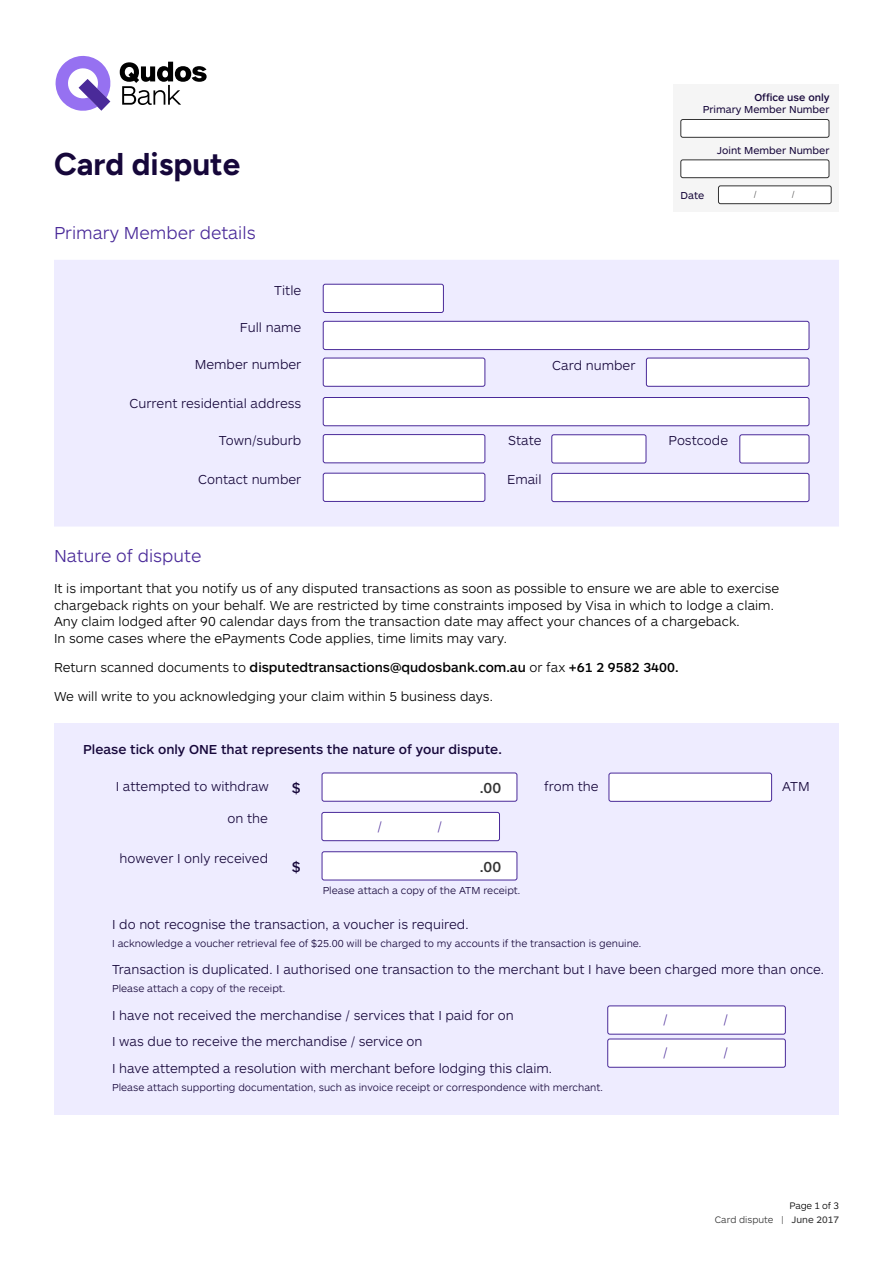
<style>
.page{position:relative;width:893px;height:1263px;background:#fff}
.page>*{position:absolute;margin:0;border:0;box-sizing:border-box;transform-origin:0 0}
.t1{font:700 31.5px "Figtree";color:#16073a}
.t2{font:300 18px "ARS Maquette";color:#4a2a99}
.t3{font:500 15px "ARS Maquette";color:#333}
.t4{font:500 15px "ARS Maquette";color:#16073a}
.t5{font:300 13.5px/16.5px "ARS Maquette";color:#000}
.t6{font:300 13.5px/26.5px "ARS Maquette";color:#16073a}
.t7{font:500 13.5px "ARS Maquette";color:#16073a}
.t8{font:300 13.5px "ARS Maquette";color:#4a2a99}
.t9{font:300 10.5px "ARS Maquette";color:#16073a}
.t10{font:10.5px "ARS Maquette";color:#16073a}
.t11{font:500 10.5px "ARS Maquette";color:#16073a}
.t12{font:300 9.75px/13.5px "ARS Maquette";color:#333;text-align:right}
.t13{font:300 8.55px "ARS Maquette";color:#333}
.s1{font-weight:500}
.s2{color:#000}
.s3{font-weight:400}
</style>
<div class="page">
<div style="left:54px;top:260px;width:785px;height:267px;background:#eeecff"></div>
<div style="left:54px;top:723px;width:785px;height:392px;background:#eeecff"></div>
<div style="left:323px;top:284px;width:120px;height:28px;background:#fff;border-radius:2px"></div>
<div style="left:323px;top:284px;width:121px;height:29px;border:1px solid #4a2a99;border-radius:2px"></div>
<div style="left:323px;top:321px;width:486px;height:29px;background:#fff;border-radius:2px"></div>
<div style="left:323px;top:321px;width:486px;height:29px;border:1px solid #4a2a99;border-radius:2px"></div>
<div style="left:323px;top:358px;width:162px;height:28px;background:#fff;border-radius:2px"></div>
<div style="left:323px;top:358px;width:162px;height:28px;border:1px solid #4a2a99;border-radius:2px"></div>
<div style="left:646px;top:358px;width:163px;height:28px;background:#fff;border-radius:2px"></div>
<div style="left:646px;top:358px;width:163px;height:28px;border:1px solid #4a2a99;border-radius:2px"></div>
<div style="left:609px;top:773px;width:163px;height:28px;background:#fff;border-radius:2px"></div>
<div style="left:609px;top:773px;width:163px;height:28px;border:1px solid #4a2a99;border-radius:2px"></div>
<div style="left:323px;top:397px;width:486px;height:29px;background:#fff;border-radius:2px"></div>
<div style="left:323px;top:397px;width:486px;height:29px;border:1px solid #4a2a99;border-radius:2px"></div>
<div style="left:323px;top:435px;width:162px;height:28px;background:#fff;border-radius:2px"></div>
<div style="left:323px;top:434px;width:162px;height:29px;border:1px solid #4a2a99;border-radius:2px"></div>
<div style="left:323px;top:473px;width:162px;height:28px;background:#fff;border-radius:2px"></div>
<div style="left:323px;top:473px;width:162px;height:29px;border:1px solid #4a2a99;border-radius:2px"></div>
<div style="left:552px;top:435px;width:94px;height:28px;background:#fff;border-radius:2px"></div>
<div style="left:552px;top:435px;width:94px;height:28px;border:1px solid #4a2a99;border-radius:2px"></div>
<div style="left:552px;top:473px;width:257px;height:29px;background:#fff;border-radius:2px"></div>
<div style="left:552px;top:473px;width:257px;height:29px;border:1px solid #4a2a99;border-radius:2px"></div>
<div style="left:740px;top:435px;width:69px;height:28px;background:#fff;border-radius:2px"></div>
<div style="left:740px;top:435px;width:69px;height:28px;border:1px solid #4a2a99;border-radius:2px"></div>
<div style="left:322px;top:812px;width:177px;height:29px;background:#fff;border-radius:2px"></div>
<div style="left:322px;top:812px;width:178px;height:29px;border:1px solid #4a2a99;border-radius:2px"></div>
<div style="left:608px;top:1006px;width:177px;height:28px;background:#fff;border-radius:2px"></div>
<div style="left:608px;top:1006px;width:177px;height:28px;border:1px solid #4a2a99;border-radius:2px"></div>
<div style="left:608px;top:1039px;width:177px;height:28px;background:#fff;border-radius:2px"></div>
<div style="left:608px;top:1039px;width:177px;height:28px;border:1px solid #4a2a99;border-radius:2px"></div>
<div style="left:322px;top:773px;width:195px;height:28px;background:#fff;border-radius:2px"></div>
<div style="left:322px;top:773px;width:195px;height:28px;border:1px solid #4a2a99;border-radius:2px"></div>
<div style="left:322px;top:852px;width:195px;height:28px;background:#fff;border-radius:2px"></div>
<div style="left:322px;top:851px;width:195px;height:29px;border:1px solid #4a2a99;border-radius:2px"></div>
<div style="left:673px;top:84px;width:166px;height:128px;background:#f5f5f5"></div>
<div style="left:681px;top:119px;width:148px;height:18px;background:#fff;border-radius:2px"></div>
<div style="left:681px;top:119px;width:148px;height:18px;border:1px solid #333;border-radius:2px"></div>
<div style="left:681px;top:160px;width:148px;height:18px;background:#fff;border-radius:2px"></div>
<div style="left:681px;top:160px;width:148px;height:18px;border:1px solid #333;border-radius:2px"></div>
<div style="left:718px;top:186px;width:113px;height:18px;background:#fff;border-radius:2px"></div>
<div style="left:718px;top:186px;width:113px;height:18px;border:1px solid #333;border-radius:2px"></div>
<svg style="left:120px;top:62px;width:87px;height:43px"></svg>
<svg style="left:55px;top:56px;width:56px;height:55px"></svg>
<h1 class="t1" style="left:54px;top:145px;width:188px">Card dispute</h1>
<h2 class="t2" style="left:54px;top:221px;width:203px">Primary Member details</h2>
<p class="t6" style="left:274px;top:276px;width:29px">Title</p>
<p class="t6" style="left:240px;top:313px;width:63px">Full name</p>
<p class="t6" style="left:195px;top:350px;width:108px">Member number</p>
<p class="t6" style="left:552px;top:351px;width:85px">Card number</p>
<p class="t6" style="left:130px;top:389px;width:173px">Current residential address</p>
<p class="t6" style="left:219px;top:426px;width:84px">Town/suburb</p>
<p class="t6" style="left:198px;top:465px;width:105px">Contact number</p>
<p class="t6" style="left:508px;top:427px;width:35px">State</p>
<p class="t6" style="left:507px;top:465px;width:36px">Email</p>
<h2 class="t2" style="left:54px;top:544px;width:149px">Nature of dispute</h2>
<p class="t11" style="left:754px;top:90px;width:77px">Office use only</p>
<p class="t10" style="left:703px;top:103px;width:128px">Primary Member Number</p>
<p class="t10" style="left:717px;top:143px;width:114px">Joint Member Number</p>
<p class="t10" style="left:681px;top:189px;width:25px">Date</p>
<p class="t13" style="left:754px;top:189px;width:4px">/</p>
<p class="t13" style="left:792px;top:189px;width:4px">/</p>
<p class="t6" style="left:669px;top:427px;width:61px">Postcode</p>
<p class="t5" style="left:54px;top:580px;width:727px">It is important that you notify us of any disputed transactions as soon as possible to ensure we are able to exercise chargeback rights on your behalf. We are restricted by time constraints imposed by Visa in which to lodge a claim.<br>Any claim lodged after 90 calendar days from the transaction date may affect your chances of a chargeback.<br>In some cases where the ePayments Code applies, time limits may vary.</p>
<p class="t5" style="left:54px;top:652px;width:626px;line-height:29.2px">Return scanned documents to <span class="s1">disputedtransactions@qudosbank.com.au</span> or fax <span class="s1">+61 2 9582 3400.<br></span>We will write to you acknowledging your claim within 5 business days.</p>
<p class="t7" style="left:83px;top:741px;width:420px">Please tick only ONE that represents the nature of your dispute.</p>
<p class="t6" style="left:116px;top:773px;width:155px">I attempted to withdraw</p>
<p class="t6" style="left:544px;top:773px;width:56px">from the</p>
<p class="t6" style="left:782px;top:773px;width:29px">ATM</p>
<p class="t6" style="left:227px;top:804px;width:42px">on the</p>
<p class="t6" style="left:119px;top:844px;width:150px">however I only received</p>
<p class="t4" style="left:292px;top:778px;width:10px">$</p>
<p class="t3" style="left:480px;top:778px;width:23px">.00</p>
<p class="t8" style="left:377px;top:817px;width:6px">/</p>
<p class="t8" style="left:437px;top:817px;width:6px">/</p>
<p class="t4" style="left:292px;top:857px;width:10px">$</p>
<p class="t3" style="left:480px;top:857px;width:23px">.00</p>
<p class="t9" style="left:323px;top:884px;width:199px">Please attach a copy of the ATM receipt.</p>
<p class="t6" style="left:112px;top:910px;width:358px">I do not recognise the transaction, a voucher is required.</p>
<p class="t9" style="left:112px;top:936px;width:531px">I acknowledge a voucher retrieval fee of $25.00 will be charged to my accounts if the transaction is genuine.</p>
<p class="t6" style="left:112px;top:955px;width:713px">Transaction is duplicated. I authorised one transaction to the merchant but I have been charged more than once.</p>
<p class="t9" style="left:112px;top:981px;width:175px">Please attach a copy of the receipt.</p>
<p class="t6" style="left:112px;top:1001px;width:441px">I have not received the merchandise / services that I paid for on<br>I was due to receive the merchandise / service on<br>I have attempted a resolution with merchant before lodging this claim.</p>
<p class="t9" style="left:112px;top:1080px;width:492px">Please attach supporting documentation, such as invoice receipt or correspondence with merchant.</p>
<p class="t8" style="left:663px;top:1011px;width:6px">/</p>
<p class="t8" style="left:723px;top:1011px;width:6px">/</p>
<p class="t8" style="left:663px;top:1044px;width:6px">/</p>
<p class="t8" style="left:723px;top:1044px;width:6px">/</p>
<p class="t12" style="left:715px;top:1198px;width:126px"><span class="s2">Page 1 of 3<br></span>Card dispute | <span class="s3">June 2017</span></p>
</div>
